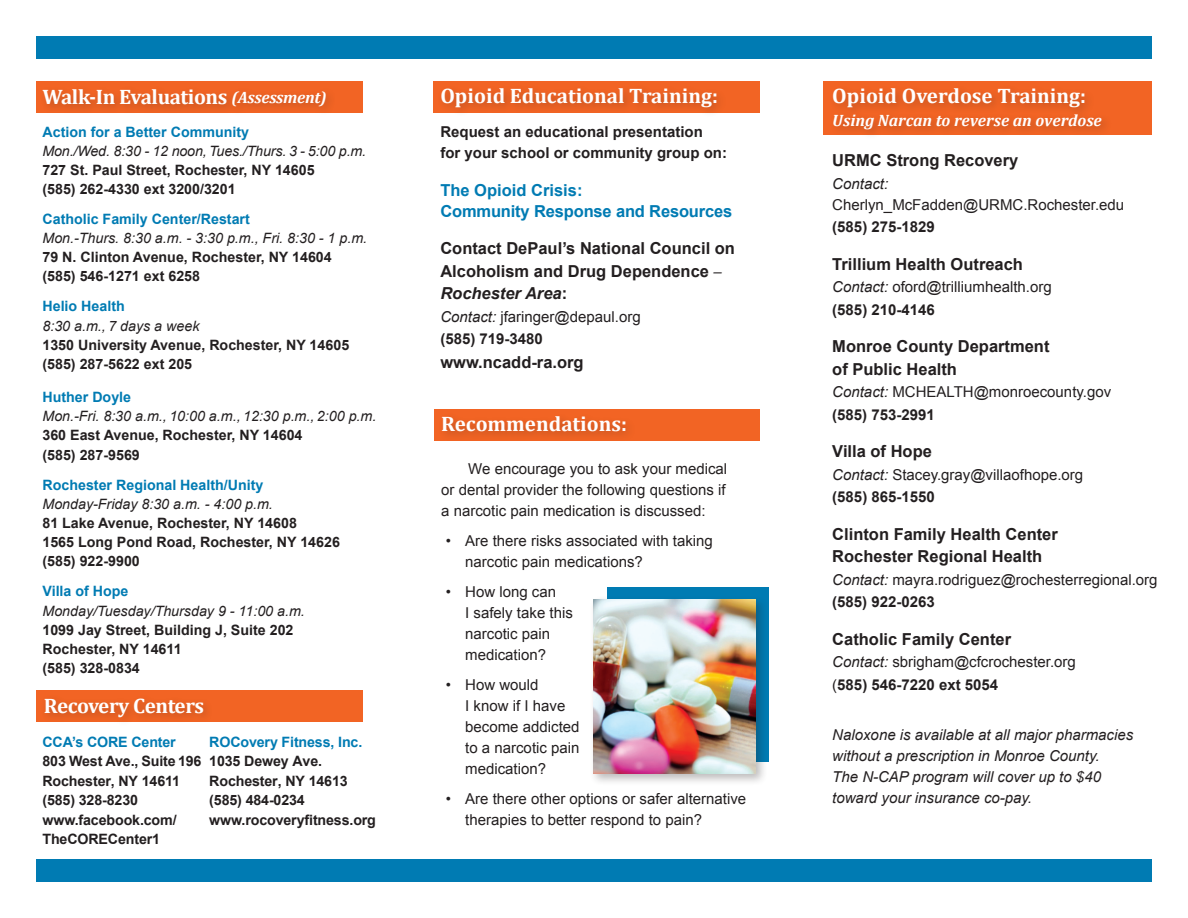
<style>
.page{position:relative;width:1188px;height:918px;background:#fff}
.page>*{position:absolute;margin:0;border:0;box-sizing:border-box;transform-origin:0 0}
.t1{font:700 21px "Cambria";color:#fff}
.t2{font:700 21px "Cambria";letter-spacing:-.02em;color:#fff}
.t3{font:700 16.5px/22.5px "Arial";color:#231f20}
.t4{font:700 16.5px/21px "Arial";letter-spacing:-.01em;color:#007bb3}
.t5{font:italic 700 16.5px "Cambria";color:#fff}
.t6{font:15px/21px "Arial";color:#231f20}
.t7{font:italic 15px/21px "Arial";color:#231f20}
.t8{font:700 15px/21px "Arial";color:#231f20}
.t9{font:700 14.25px/19.5px "Arial";color:#231f20}
.t10{font:italic 14.25px "Arial";color:#231f20}
.t11{font:700 14.25px "Arial";color:#007bb3}
.s1{font-style:italic;font-size:16.5px}
.s2{font-family:"Garamond Retrospective S Si";font-style:italic}
.s3{font-style:italic}
.s4{font-weight:700}
</style>
<div class="page">
<div style="left:824px;top:81px;width:328px;height:54px;background:#f26424"></div>
<div style="left:434px;top:410px;width:326px;height:31px;background:#f26424"></div>
<div style="left:438px;top:412px;width:198px;height:30px;background:#231f20;opacity:.25"></div>
<div style="left:828px;top:84px;width:285px;height:56px;background:#231f20;opacity:.25"></div>
<div style="left:36px;top:36px;width:1116px;height:23px;background:#007bb3"></div>
<div style="left:36px;top:859px;width:1116px;height:23px;background:#007bb3"></div>
<div style="left:607px;top:587px;width:162px;height:174px;background:#007bb3"></div>
<div style="left:589px;top:596px;width:179px;height:190px;background:#231f20;opacity:.3"></div>
<img style="left:593px;top:599px;width:162px;height:174px">
<div style="left:36px;top:81px;width:326px;height:32px;background:#f26424"></div>
<div style="left:434px;top:81px;width:326px;height:32px;background:#f26424"></div>
<div style="left:436px;top:84px;width:291px;height:34px;background:#231f20;opacity:.25"></div>
<div style="left:38px;top:85px;width:299px;height:32px;background:#231f20;opacity:.25"></div>
<div style="left:36px;top:690px;width:326px;height:31px;background:#f26424"></div>
<div style="left:41px;top:693px;width:173px;height:34px;background:#231f20;opacity:.25"></div>
<h1 class="t2" style="left:42px;top:82px;width:286px">Walk-In Evaluations <span class="s1">(Assessment)</span></h1>
<h1 class="t1" style="left:440px;top:81px;width:279px">Opioid Educational Training:</h1>
<p class="t11" style="left:42px;top:122px;width:208px">Action for a Better Community</p>
<p class="t10" style="left:42px;top:142px;width:325px">Mon./Wed. 8:30 - 12 noon, Tues./Thurs. 3 - 5:00 p.m.</p>
<p class="t9" style="left:42px;top:161px;width:274px;line-height:19px">727 St. Paul Street, Rochester, NY 14605 (585) 262-4330 ext 3200/3201</p>
<p class="t11" style="left:42px;top:210px;width:209px">Catholic Family Center/Restart</p>
<p class="t10" style="left:42px;top:229px;width:326px">Mon.-Thurs. 8:30 a.m. - 3:30 p.m., Fri. 8:30 - 1 p.m.</p>
<p class="t9" style="left:42px;top:248px;width:291px;line-height:19px">79 N. Clinton Avenue, Rochester, NY 14604 (585) 546-1271 ext 6258</p>
<p class="t11" style="left:42px;top:297px;width:84px">Helio Health</p>
<p class="t10" style="left:42px;top:316px;width:158px">8:30 a.m., 7 days a week</p>
<p class="t9" style="left:42px;top:336px;width:308px;line-height:19px">1350 University Avenue, Rochester, NY 14605 (585) 287-5622 ext 205</p>
<p class="t11" style="left:42px;top:388px;width:90px">Huther Doyle</p>
<p class="t10" style="left:42px;top:407px;width:335px">Mon.-Fri. 8:30 a.m., 10:00 a.m., 12:30 p.m., 2:00 p.m.</p>
<p class="t9" style="left:42px;top:426px;width:262px">360 East Avenue, Rochester, NY 14604 (585) 287-9569</p>
<p class="t11" style="left:42px;top:475px;width:222px">Rochester Regional Health/Unity</p>
<p class="t10" style="left:42px;top:495px;width:232px">Monday-Friday 8:30 a.m. - 4:00 p.m.</p>
<p class="t9" style="left:42px;top:514px;width:299px;line-height:19px">81 Lake Avenue, Rochester, NY 14608<br>1565 Long Pond Road, Rochester, NY 14626 (585) 922-9900</p>
<p class="t11" style="left:42px;top:582px;width:88px">Villa of Hope</p>
<p class="t10" style="left:42px;top:601px;width:264px">Monday/Tuesday/Thursday 9 - 11:00 a.m.</p>
<p class="t9" style="left:42px;top:621px;width:253px;line-height:19px">1099 Jay Street, Building J, Suite 202<br>Rochester, NY 14611<br>(585) 328-0834</p>
<h1 class="t2" style="left:44px;top:691px;width:162px">Recovery Centers</h1>
<p class="t11" style="left:42px;top:732px;width:135px">CCA’s CORE Center</p>
<p class="t9" style="left:42px;top:752px;width:161px">803 West Ave., Suite 196<br>Rochester, NY 14611 (585) 328-8230 www.facebook.com/<br>TheCORECenter1</p>
<p class="t11" style="left:209px;top:732px;width:155px">ROCovery Fitness, Inc.</p>
<p class="t9" style="left:209px;top:752px;width:168px">1035 Dewey Ave.<br>Rochester, NY 14613 (585) 484-0234 www.rocoveryfitness.org</p>
<p class="t8" style="left:440px;top:122px;width:288px">Request an educational presentation<br>for your school or community group on:</p>
<p class="t4" style="left:440px;top:180px;width:293px">The Opioid Crisis:<br>Community Response and Resources</p>
<p class="t3" style="left:440px;top:238px;width:296px">Contact DePaul’s National Council on<br>Alcoholism and Drug Dependence <span class="s2">–<br></span><span class="s3">Rochester Area</span>:</p>
<p class="t6" style="left:440px;top:305px;width:202px;line-height:22.5px"><span class="s3">Contact:</span> jfaringer@depaul.org <span class="s4">(585) 719-3480</span></p>
<p class="t3" style="left:440px;top:352px;width:145px">www.ncadd-ra.org</p>
<h1 class="t1" style="left:441px;top:409px;width:187px">Recommendations:</h1>
<p class="t6" style="left:441px;top:458px;width:288px;text-align:justify;text-indent:27px">We encourage you to ask your medical or dental provider the following questions if a narcotic pain medication is discussed:</p>
<p class="t6" style="left:465px;top:530px;width:249px;text-indent:-20px">• Are there risks associated with taking narcotic pain medications?</p>
<p class="t6" style="left:465px;top:581px;width:109px;text-indent:-20px">• How long can<br>I safely take this narcotic pain medication?</p>
<p class="t6" style="left:465px;top:674px;width:116px;text-indent:-20px">• How would<br>I know if I have become addicted to a narcotic pain medication?</p>
<p class="t6" style="left:465px;top:788px;width:282px;text-indent:-20px">• Are there other options or safer alternative therapies to better respond to pain?</p>
<h1 class="t1" style="left:832px;top:81px;width:255px">Opioid Overdose Training:</h1>
<p class="t5" style="left:832px;top:108px;width:271px">Using Narcan to reverse an overdose</p>
<p class="t3" style="left:832px;top:150px;width:188px">URMC Strong Recovery</p>
<p class="t7" style="left:832px;top:173px;width:57px">Contact:</p>
<p class="t6" style="left:832px;top:194px;width:294px">Cherlyn_McFadden@URMC.Rochester.edu</p>
<p class="t8" style="left:832px;top:217px;width:104px">(585) 275-1829</p>
<p class="t3" style="left:832px;top:253px;width:192px">Trillium Health Outreach</p>
<p class="t6" style="left:832px;top:276px;width:221px;line-height:22.5px"><span class="s3">Contact:</span> oford@trilliumhealth.org <span class="s4">(585) 210-4146</span></p>
<p class="t3" style="left:832px;top:336px;width:219px">Monroe County Department of Public Health</p>
<p class="t6" style="left:832px;top:381px;width:280px;line-height:22.5px"><span class="s3">Contact:</span> MCHEALTH@monroecounty.gov <span class="s4">(585) 753-2991</span></p>
<p class="t3" style="left:832px;top:441px;width:101px">Villa of Hope</p>
<p class="t6" style="left:832px;top:463px;width:252px;line-height:22.5px"><span class="s3">Contact:</span> Stacey.gray@villaofhope.org <span class="s4">(585) 865-1550</span></p>
<p class="t3" style="left:832px;top:523px;width:227px">Clinton Family Health Center<br>Rochester Regional Health</p>
<p class="t6" style="left:832px;top:568px;width:327px;line-height:22.5px"><span class="s3">Contact:</span> mayra.rodriguez@rochesterregional.org <span class="s4">(585) 922-0263</span></p>
<p class="t3" style="left:832px;top:628px;width:180px">Catholic Family Center</p>
<p class="t6" style="left:832px;top:651px;width:245px;line-height:22.5px"><span class="s3">Contact:</span> sbrigham@cfcrochester.org (<span class="s4">585) 546-7220 ext 5054</span></p>
<p class="t7" style="left:832px;top:724px;width:302px">Naloxone is available at all major pharmacies without a prescription in Monroe County.<br>The N-CAP program will cover up to $40 toward your insurance co-pay.</p>
</div>
